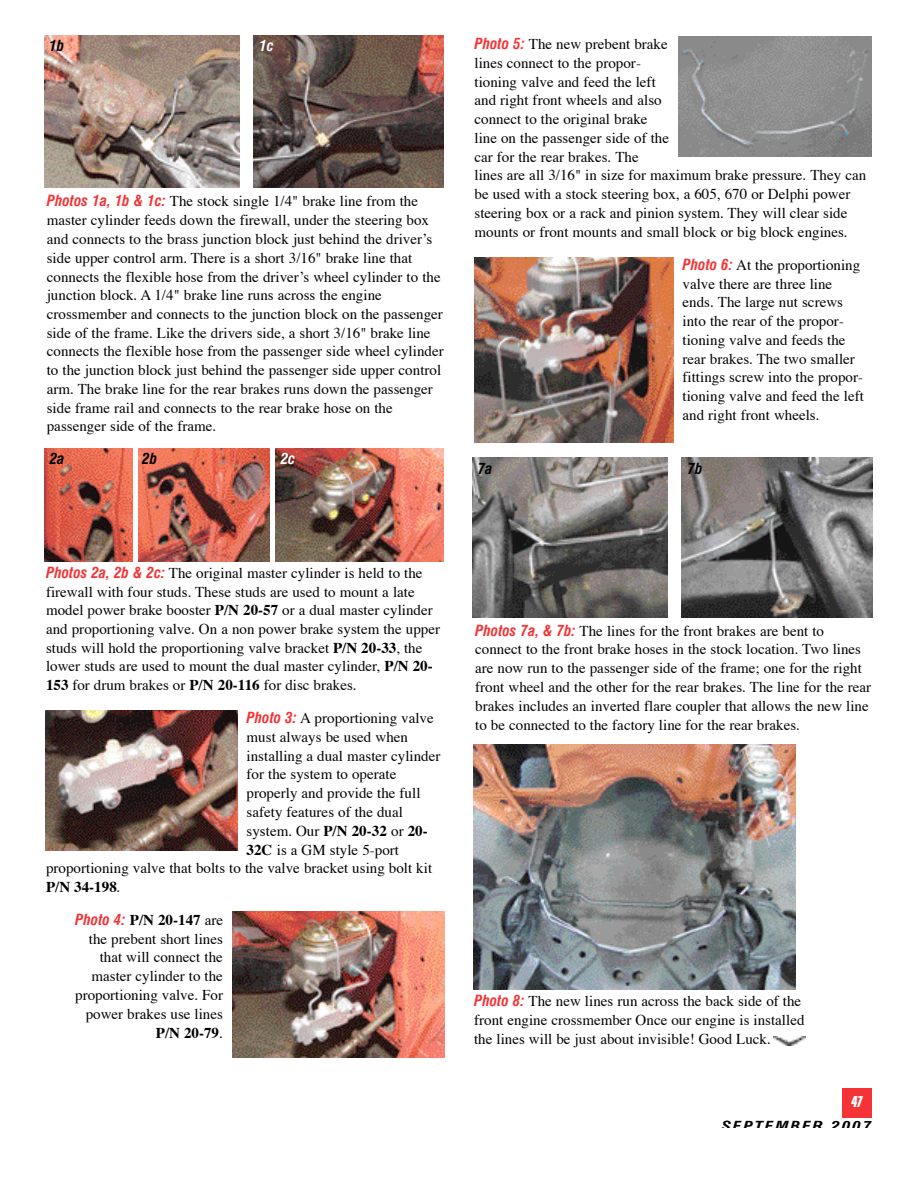
<style>
.page{position:relative;width:918px;height:1188px;background:#fff}
.page>*{position:absolute;margin:0;border:0;box-sizing:border-box;transform-origin:0 0}
.t1{font:15px/18.8px "Times";color:#000}
.t2{font:700 15px "Times";color:#000}
.t3{font:italic 700 condensed 15px "Swiss 721 BT";color:#000}
.t4{font:italic 700 condensed 15px "Swiss 721 BT";color:#fff}
.t5{font:italic 700 condensed 13.5px "Swiss 721 BT";letter-spacing:.105em;color:#000;scale:1.3 1}
.t6{font:italic 700 13.5px "Compacta BT";color:#fff}
.s1{font-family:"Swiss 721 BT";font-weight:700;font-style:italic;font-stretch:condensed;color:#f43336}
.s2{font-weight:700}
.s3{font-weight:400}
</style>
<div class="page">
<div style="left:842px;top:1088px;width:30px;height:30px;background:#f43336"></div>
<img style="left:44px;top:35px;width:195px;height:153px">
<img style="left:253px;top:35px;width:191px;height:153px">
<img style="left:45px;top:710px;width:193px;height:140px">
<img style="left:45px;top:448px;width:88px;height:113px">
<img style="left:138px;top:448px;width:132px;height:113px">
<img style="left:275px;top:448px;width:168px;height:113px">
<img style="left:233px;top:912px;width:212px;height:146px">
<img style="left:679px;top:36px;width:193px;height:121px">
<img style="left:474px;top:257px;width:200px;height:185px">
<img style="left:473px;top:458px;width:195px;height:159px">
<img style="left:681px;top:458px;width:191px;height:159px">
<img style="left:473px;top:744px;width:323px;height:245px">
<img style="left:774px;top:1036px;width:31px;height:9px">
<p class="t3" style="left:49px;top:40px;width:16px">1b</p>
<p class="t4" style="left:259px;top:40px;width:16px">1c</p>
<p class="t1" style="left:47px;top:193px;width:398px"><span class="s1">Photos 1a, 1b &amp; 1c:</span> The stock single 1/4" brake line from the master cylinder feeds down the firewall, under the steering box and connects to the brass junction block just behind the driver’s side upper control arm. There is a short 3/16" brake line that connects the flexible hose from the driver’s wheel cylinder to the junction block. A 1/4" brake line runs across the engine crossmember and connects to the junction block on the passenger side of the frame. Like the drivers side, a short 3/16" brake line connects the flexible hose from the passenger side wheel cylinder to the junction block just behind the passenger side upper control arm. The brake line for the rear brakes runs down the passenger side frame rail and connects to the rear brake hose on the passenger side of the frame.</p>
<p class="t3" style="left:50px;top:453px;width:16px">2a</p>
<p class="t3" style="left:142px;top:453px;width:16px">2b</p>
<p class="t4" style="left:281px;top:453px;width:16px">2c</p>
<p class="t1" style="left:474px;top:36px;width:393px"><span class="s1">Photo 5:</span> The new prebent brake<br>lines connect to the propor-<br>tioning valve and feed the left<br>and right front wheels and also<br>connect to the original brake<br>line on the passenger side of the<br>car for the rear brakes. The<br>lines are all 3/16" in size for maximum brake pressure. They can be used with a stock steering box, a 605, 670 or Delphi power steering box or a rack and pinion system. They will clear side mounts or front mounts and small block or big block engines.</p>
<p class="t1" style="left:683px;top:257px;width:183px"><span class="s1">Photo 6:</span> At the proportioning valve there are three line ends. The large nut screws into the rear of the propor&shy;tioning valve and feeds the rear brakes. The two smaller fittings screw into the propor&shy;tioning valve and feed the left and right front wheels.</p>
<p class="t3" style="left:478px;top:463px;width:16px">7a</p>
<p class="t3" style="left:688px;top:463px;width:16px">7b</p>
<p class="t1" style="left:46px;top:565px;width:396px"><span class="s1">Photos 2a, 2b &amp; 2c:</span> The original master cylinder is held to the firewall with four studs. These studs are used to mount a late model power brake booster <span class="s2">P/N 20-57</span> or a dual master cylinder and proportioning valve. On a non power brake system the upper studs will hold the proportioning valve bracket <span class="s2">P/N 20-33</span>, the lower studs are used to mount the dual master cylinder, <span class="s2">P/N 20- 153</span> for drum brakes or <span class="s2">P/N 20-116</span> for disc brakes.</p>
<p class="t1" style="left:247px;top:710px;width:189px"><span class="s1">Photo 3:</span> A proportioning valve</p>
<p class="t1" style="left:247px;top:729px;width:163px">must always be used when</p>
<p class="t1" style="left:247px;top:748px;width:195px">installing a dual master cylinder</p>
<p class="t1" style="left:247px;top:766px;width:151px">for the system to operate</p>
<p class="t1" style="left:247px;top:785px;width:175px">properly and provide the full</p>
<p class="t1" style="left:247px;top:804px;width:158px">safety features of the dual</p>
<p class="t1" style="left:247px;top:823px;width:183px">system. Our <span class="s2">P/N 20-32</span> or <span class="s2">20-</span></p>
<p class="t1" style="left:247px;top:842px;width:154px"><span class="s2">32C</span> is a GM style 5-port</p>
<p class="t1" style="left:46px;top:860px;width:388px">proportioning valve that bolts to the valve bracket using bolt kit</p>
<p class="t2" style="left:46px;top:881px;width:76px">P/N 34-198<span class="s3">.</span></p>
<p class="t1" style="left:75px;top:912px;width:149px;text-align:right"><span class="s1">Photo 4:</span> <span class="s2">P/N 20-147</span> are the prebent short lines that will connect the master cylinder to the proportioning valve. For power brakes use lines<br><span class="s2">P/N 20-79</span>.</p>
<p class="t1" style="left:475px;top:623px;width:398px"><span class="s1">Photos 7a, &amp; 7b:</span> The lines for the front brakes are bent to connect to the front brake hoses in the stock location. Two lines are now run to the passenger side of the frame; one for the right front wheel and the other for the rear brakes. The line for the rear brakes includes an inverted flare coupler that allows the new line to be connected to the factory line for the rear brakes.</p>
<p class="t1" style="left:474px;top:993px;width:332px"><span class="s1">Photo 8:</span> The new lines run across the back side of the front engine crossmember Once our engine is installed the lines will be just about invisible! Good Luck.</p>
<p class="t6" style="left:851px;top:1096px;width:13px">47</p>
<p class="t5" style="left:721px;top:1121px;width:117px">SEPTEMBER 2007</p>
</div>
